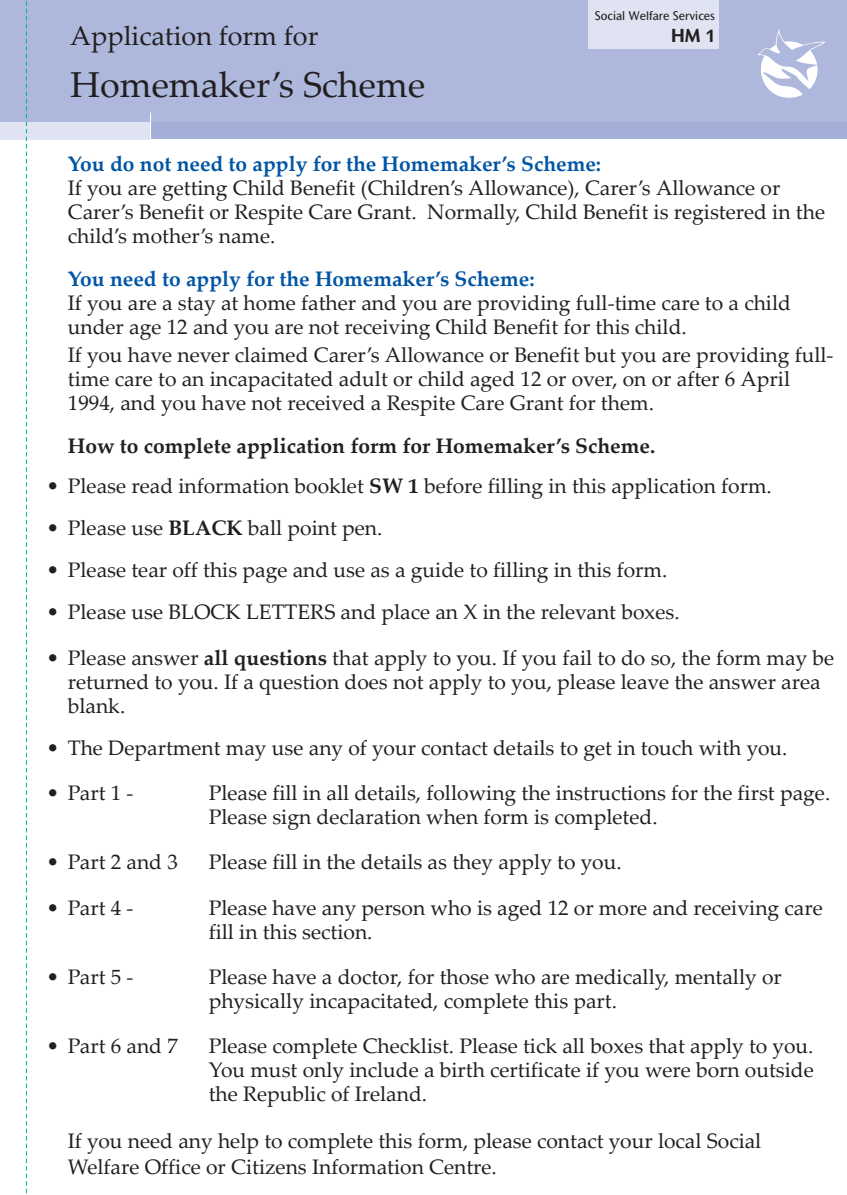
<style>
.page{position:relative;width:847px;height:1195px;background:#fff}
.page>*{position:absolute;margin:0;border:0;box-sizing:border-box;transform-origin:0 0}
.t1{font:36px "Palatino Linotype";color:#231f20}
.t2{font:27px "Palatino Linotype";color:#231f20}
.t3{font:21px/24px "Palatino Linotype";color:#231f20}
.t4{font:700 21px "Palatino Linotype";color:#0155a5}
.t5{font:700 21px "Palatino Linotype";color:#231f20}
.t6{font:700 18px "Mahsuri Sans";color:#231f20}
.t7{font:12px "Mahsuri Sans";color:#231f20}
.s1{font-weight:700}
</style>
<div class="page">
<div style="left:0;top:0;width:846px;height:123px;background:#adb8dc"></div>
<div style="left:137px;top:122px;width:709px;height:17px;background:#a2aed7"></div>
<div style="left:588px;top:0;width:130px;height:49px;background:#e0e4f2"></div>
<div style="left:0;top:122px;width:150px;height:17px;background:#e0e4f2"></div>
<svg style="left:150px;top:113px;width:1px;height:26px"></svg>
<svg style="left:758px;top:28px;width:67px;height:70px"></svg>
<svg style="left:26px;top:1px;width:1px;height:1193px"></svg>
<p class="t2" style="left:70px;top:25px;width:249px">Application form for</p>
<h1 class="t1" style="left:70px;top:71px;width:356px">Homemaker’s Scheme</h1>
<p class="t7" style="left:594px;top:11px;width:122px">Social Welfare Services</p>
<p class="t6" style="left:670px;top:29px;width:46px">HM 1</p>
<p class="t4" style="left:68px;top:156px;width:534px">You do not need to apply for the Homemaker’s Scheme:</p>
<p class="t3" style="left:68px;top:178px;width:758px">If you are getting Child Benefit (Children’s Allowance), Carer’s Allowance or<br>Carer’s Benefit or Respite Care Grant. Normally, Child Benefit is registered in the child’s mother’s name.</p>
<p class="t4" style="left:68px;top:271px;width:468px">You need to apply for the Homemaker’s Scheme:</p>
<p class="t3" style="left:68px;top:293px;width:724px">If you are a stay at home father and you are providing full-time care to a child under age 12 and you are not receiving Child Benefit for this child.</p>
<p class="t3" style="left:68px;top:346px;width:766px">If you have never claimed Carer’s Allowance or Benefit but you are providing full&shy;time care to an incapacitated adult or child aged 12 or over, on or after 6 April<br>1994, and you have not received a Respite Care Grant for them.</p>
<p class="t5" style="left:68px;top:438px;width:588px">How to complete application form for Homemaker’s Scheme.</p>
<p class="t3" style="left:47px;top:476px;width:726px">• Please read information booklet <span class="s1">SW 1</span> before filling in this application form.</p>
<p class="t3" style="left:47px;top:518px;width:337px">• Please use <span class="s1">BLACK</span> ball point pen.</p>
<p class="t3" style="left:47px;top:560px;width:622px">• Please tear off this page and use as a guide to filling in this form.</p>
<p class="t3" style="left:47px;top:603px;width:634px">• Please use BLOCK LETTERS and place an X in the relevant boxes.</p>
<p class="t3" style="left:68px;top:648px;width:767px;text-indent:-21px">• Please answer <span class="s1">all questions</span> that apply to you. If you fail to do so, the form may be returned to you. If a question does not apply to you, please leave the answer area blank.</p>
<p class="t3" style="left:47px;top:738px;width:742px">• The Department may use any of your contact details to get in touch with you.</p>
<p class="t3" style="left:47px;top:783px;width:88px">• Part 1 -</p>
<p class="t3" style="left:209px;top:783px;width:622px">Please fill in all details, following the instructions for the first page.<br>Please sign declaration when form is completed.</p>
<p class="t3" style="left:47px;top:853px;width:133px">• Part 2 and 3</p>
<p class="t3" style="left:209px;top:853px;width:414px">Please fill in the details as they apply to you.</p>
<p class="t3" style="left:47px;top:898px;width:88px">• Part 4 -</p>
<p class="t3" style="left:209px;top:898px;width:615px">Please have any person who is aged 12 or more and receiving care fill in this section.</p>
<p class="t3" style="left:47px;top:967px;width:88px">• Part 5 -</p>
<p class="t3" style="left:209px;top:967px;width:574px">Please have a doctor, for those who are medically, mentally or physically incapacitated, complete this part.</p>
<p class="t3" style="left:47px;top:1036px;width:133px">• Part 6 and 7</p>
<p class="t3" style="left:209px;top:1036px;width:606px;text-align:justify">Please complete Checklist. Please tick all boxes that apply to you.<br>You must only include a birth certificate if you were born outside the Republic of Ireland.</p>
<p class="t3" style="left:68px;top:1130px;width:694px;line-height:25.7px">If you need any help to complete this form, please contact your local Social<br>Welfare Office or Citizens Information Centre.</p>
</div>
